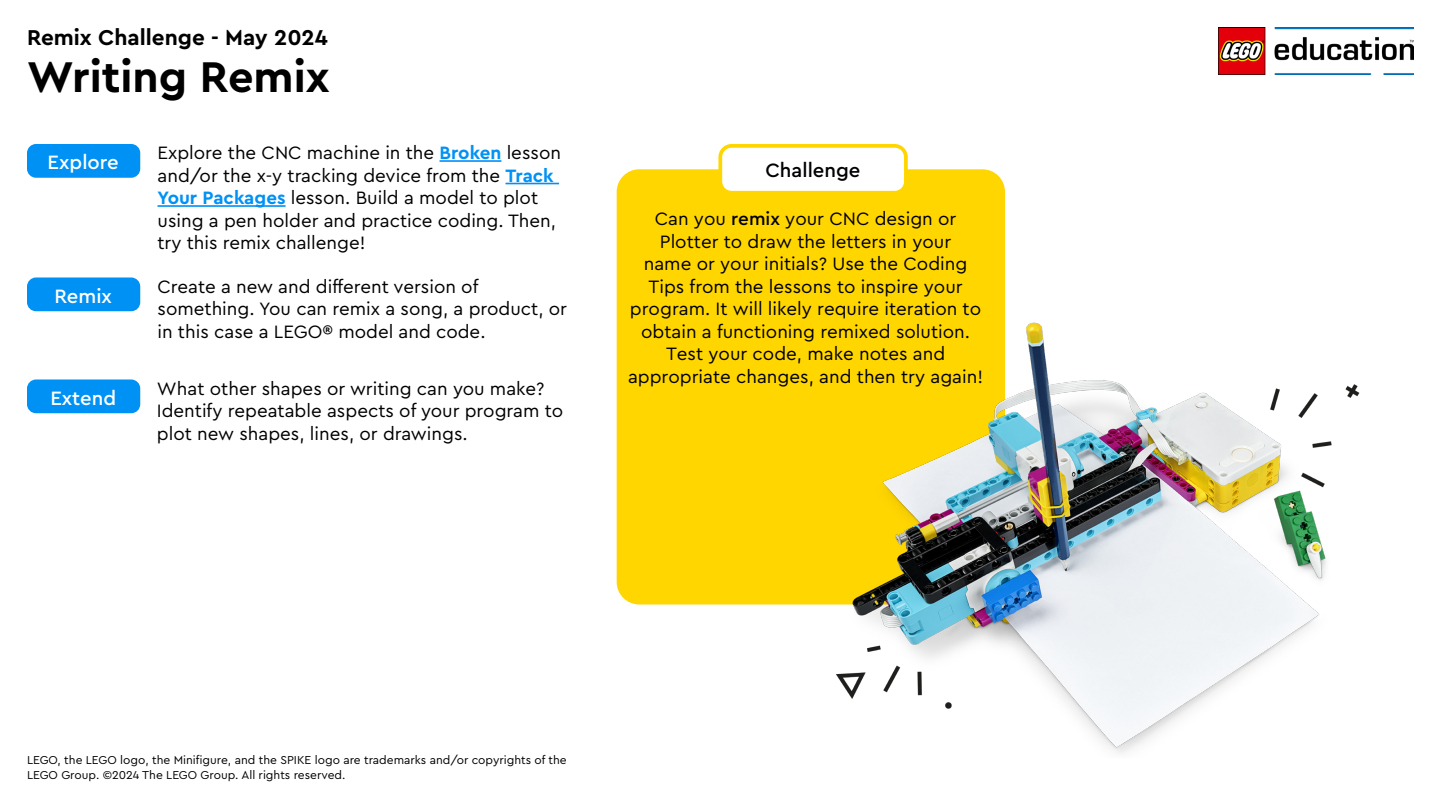
<style>
.page{position:relative;width:1440px;height:810px;background:#fff}
.page>*{position:absolute;margin:0;border:0;box-sizing:border-box;transform-origin:0 0}
.t1{font:700 45px "Cera Pro";color:#000}
.t2{font:700 22.5px "Cera Pro";color:#000}
.t3{font:500 20.25px "Cera Pro";color:#fff}
.t4{font:500 20.25px "Cera Pro";color:#000}
.t5{font:18.75px/22.5px "Cera Pro";color:#000}
.t6{font:12px/14.4px "Cera Pro";color:#000}
.s1{font-weight:700;color:#0091f5}
.s2{font-weight:500}
</style>
<div class="page">
<div style="left:617px;top:169px;width:388px;height:435px;background:#ffd600;border-radius:22px"></div>
<div style="left:27px;top:144px;width:113px;height:34px;background:#0091f5;border-radius:9px"></div>
<div style="left:27px;top:278px;width:113px;height:33px;background:#0091f5;border-radius:9px"></div>
<div style="left:27px;top:380px;width:113px;height:33px;background:#0091f5;border-radius:9px"></div>
<div style="left:720px;top:146px;width:186px;height:47px;background:#fff;border-radius:11px"></div>
<div style="left:718px;top:144px;width:190px;height:51px;border:4px solid #ffd600;border-radius:11px"></div>
<img style="left:1218px;top:27px;width:196px;height:47px">
<hr style="left:440px;top:160px;width:61px;height:2px;background:#0091f5">
<hr style="left:506px;top:183px;width:53px;height:1px;background:#0091f5">
<hr style="left:158px;top:205px;width:128px;height:2px;background:#0091f5">
<img style="left:788px;top:322px;width:572px;height:431px">
<p class="t2" style="left:27px;top:23px;width:302px">Remix Challenge - May 2024</p>
<h1 class="t1" style="left:27px;top:47px;width:304px">Writing Remix</h1>
<p class="t3" style="left:48px;top:149px;width:73px">Explore</p>
<p class="t3" style="left:54px;top:282px;width:59px">Remix</p>
<p class="t3" style="left:50px;top:384px;width:67px">Extend</p>
<p class="t5" style="left:158px;top:141px;width:405px">Explore the CNC machine in the <span class="s1">Broken</span> lesson and/or the x-y tracking device from the <span class="s1">Track Your Packages</span> lesson. Build a model to plot using a pen holder and practice coding. Then, try this remix challenge!</p>
<p class="t5" style="left:158px;top:274px;width:411px">Create a new and different version of something. You can remix a song, a product, or in this case a LEGO® model and code.</p>
<p class="t5" style="left:157px;top:376px;width:408px">What other shapes or writing can you make?<br>Identify repeatable aspects of your program to plot new shapes, lines, or drawings.</p>
<p class="t4" style="left:765px;top:157px;width:96px">Challenge</p>
<p class="t5" style="left:628px;top:207px;width:357px;text-align:center">Can you <span class="s2">remix</span> your CNC design or Plotter to draw the letters in your<br>name or your initials? Use the Coding Tips from the lessons to inspire your program. It will likely require iteration to obtain a functioning remixed solution.<br>Test your code, make notes and appropriate changes, and then try again!</p>
<p class="t6" style="left:27px;top:752px;width:541px">LEGO, the LEGO logo, the Minifigure, and the SPIKE logo are trademarks and/or copyrights of the<br>LEGO Group. ©2024 The LEGO Group. All rights reserved.</p>
</div>
